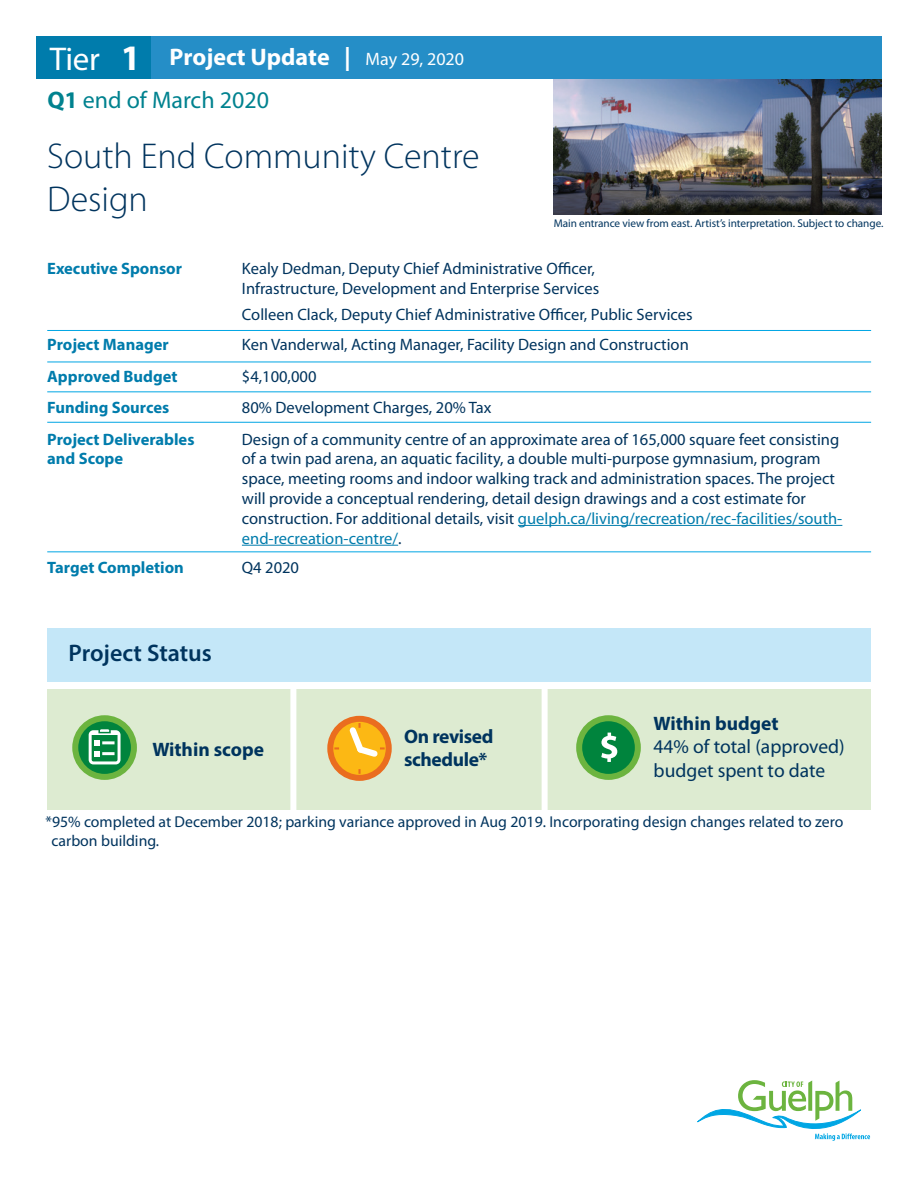
<style>
.page{position:relative;width:918px;height:1188px;background:#fff}
.page>*{position:absolute;margin:0;border:0;box-sizing:border-box;transform-origin:0 0}
.Head{font:300 36px/43.2px "Myriad Pro";color:#00345e}
.t1{font:700 36px "Myriad Pro";color:#fff}
.t2{font:33px "Myriad Pro";color:#fff}
.Subhead{font:700 24px "Myriad Pro";color:#fff}
.Subhead-2{font:24px "Myriad Pro";color:#00828f}
.Subhead-3{font:600 24px "Myriad Pro";color:#00345e}
.Bullets{font:19.5px/23.4px "Myriad Pro";color:#00345e}
.Bullets-2{font:700 19.5px/23.4px "Myriad Pro";letter-spacing:-.02em;color:#00345e}
.Bullets-3{font:700 19.5px "Myriad Pro";color:#00345e}
.Body{font:16.5px/19.8px "Myriad Pro";color:#00345e}
.Body-2{font:700 16.5px/19.8px "Myriad Pro";color:#007cac}
.Body-3{font:16.5px "Myriad Pro";color:#007cac}
.Body-4{font:15.75px/18.9px "Myriad Pro";color:#00345e}
.t3{font:11.25px "Myriad Pro";letter-spacing:-.005em;color:#00345e}
.s1{font-weight:400;font-size:18px}
.s2{font-weight:700}
.s3{color:#007cac}
.s4{color:#00345e}
</style>
<div class="page">
<div style="left:36px;top:36px;width:116px;height:42px;background:#007cac"></div>
<div style="left:48px;top:689px;width:823px;height:121px;background:#ddebd1"></div>
<div style="left:48px;top:629px;width:823px;height:53px;background:#c4e7f8"></div>
<img style="left:554px;top:78px;width:328px;height:136px">
<div style="left:290px;top:689px;width:6px;height:134px;background:#fff"></div>
<div style="left:542px;top:689px;width:6px;height:134px;background:#fff"></div>
<svg style="left:579px;top:718px;width:59px;height:59px;background:#0f8a3d"></svg>
<div style="left:576px;top:715px;width:65px;height:65px;border:6px solid #6cb43f;border-radius:50%"></div>
<svg style="left:601px;top:733px;width:16px;height:29px"></svg>
<svg style="left:75px;top:718px;width:59px;height:59px;background:#178e40"></svg>
<div style="left:72px;top:715px;width:65px;height:65px;border:6px solid #6cb43f;border-radius:50%"></div>
<div style="left:89px;top:730px;width:32px;height:34px;border:3px solid #fff;border-radius:3px"></div>
<hr style="left:90px;top:733px;width:29px;height:2px;background:#fff">
<svg style="left:94px;top:740px;width:21px;height:16px"></svg>
<svg style="left:98px;top:727px;width:13px;height:7px"></svg>
<div style="left:152px;top:36px;width:730px;height:42px;background:#258ec7"></div>
<svg style="left:330px;top:719px;width:59px;height:59px"></svg>
<div style="left:327px;top:716px;width:65px;height:65px;border:6px solid #ea6d1f;border-radius:50%"></div>
<svg style="left:358px;top:769px;width:3px;height:5px"></svg>
<svg style="left:345px;top:722px;width:40px;height:39px;background:#fabc3c"></svg>
<hr style="left:518px;top:525px;width:324px;height:1px;background:#007cac">
<hr style="left:242px;top:545px;width:156px;height:1px;background:#007cac">
<hr style="left:47px;top:330px;width:824px;height:1px;background:#00a6e4">
<hr style="left:47px;top:362px;width:824px;height:1px;background:#00a6e4">
<hr style="left:47px;top:391px;width:824px;height:1px;background:#00a6e4">
<hr style="left:47px;top:422px;width:824px;height:1px;background:#00a6e4">
<hr style="left:47px;top:551px;width:824px;height:1px;background:#00a6e4">
<svg style="left:697px;top:1080px;width:173px;height:61px"></svg>
<p class="t2" style="left:50px;top:41px;width:52px">Tier</p>
<p class="t1" style="left:121px;top:34px;width:21px">1</p>
<p class="Subhead" style="left:170px;top:41px;width:296px">Project Update | <span class="s1">May 29, 2020</span></p>
<p class="Subhead-2" style="left:47px;top:87px;width:223px"><span class="s2">Q1</span> end of March 2020</p>
<p class="Head" style="left:47px;top:135px;width:434px">South End Community Centre<br>Design</p>
<p class="t3" style="left:554px;top:217px;width:331px">Main entrance view from east. Artist’s interpretation. Subject to change.</p>
<p class="Body" style="left:242px;top:259px;width:359px">Kealy Dedman, Deputy Chief Administrative Officer,<br>Infrastructure, Development and Enterprise Services</p>
<p class="Body" style="left:242px;top:305px;width:452px">Colleen Clack, Deputy Chief Administrative Officer, Public Services</p>
<p class="Body-2" style="left:47px;top:258px;width:136px">Executive Sponsor</p>
<p class="Body-2" style="left:47px;top:334px;width:123px">Project Manager</p>
<p class="Body" style="left:242px;top:335px;width:448px">Ken Vanderwal, Acting Manager, Facility Design and Construction</p>
<p class="Body-2" style="left:47px;top:366px;width:132px">Approved Budget</p>
<p class="Body" style="left:242px;top:367px;width:76px">$4,100,000</p>
<p class="Body-2" style="left:47px;top:397px;width:123px">Funding Sources</p>
<p class="Body" style="left:242px;top:398px;width:251px">80% Development Charges, 20% Tax</p>
<p class="Body-2" style="left:47px;top:429px;width:149px">Project Deliverables and Scope</p>
<p class="Body" style="left:242px;top:429px;width:602px">Design of a community centre of an approximate area of 165,000 square feet consisting of a twin pad arena, an aquatic facility, a double multi-purpose gymnasium, program space, meeting rooms and indoor walking track and administration spaces. The project will provide a conceptual rendering, detail design drawings and a cost estimate for construction. For additional details, visit <span class="s3">guelph.ca/living/recreation/rec-facilities/south-</span></p>
<p class="Body-3" style="left:242px;top:529px;width:161px">end-recreation-centre/<span class="s4">.</span></p>
<p class="Body-2" style="left:47px;top:557px;width:138px">Target Completion</p>
<p class="Body" style="left:242px;top:558px;width:59px">Q4 2020</p>
<p class="Subhead-3" style="left:69px;top:638px;width:145px">Project Status</p>
<p class="Bullets" style="left:654px;top:712px;width:193px"><span class="s2">Within budget<br></span>44% of total (approved) budget spent to date</p>
<p class="Body-4" style="left:52px;top:813px;width:793px;text-indent:-6px">*95% completed at December 2018; parking variance approved in Aug 2019. Incorporating design changes related to zero carbon building.</p>
<p class="Bullets-2" style="left:404px;top:724px;width:91px">On revised schedule*</p>
<p class="Bullets-3" style="left:152px;top:737px;width:113px">Within scope</p>
</div>
